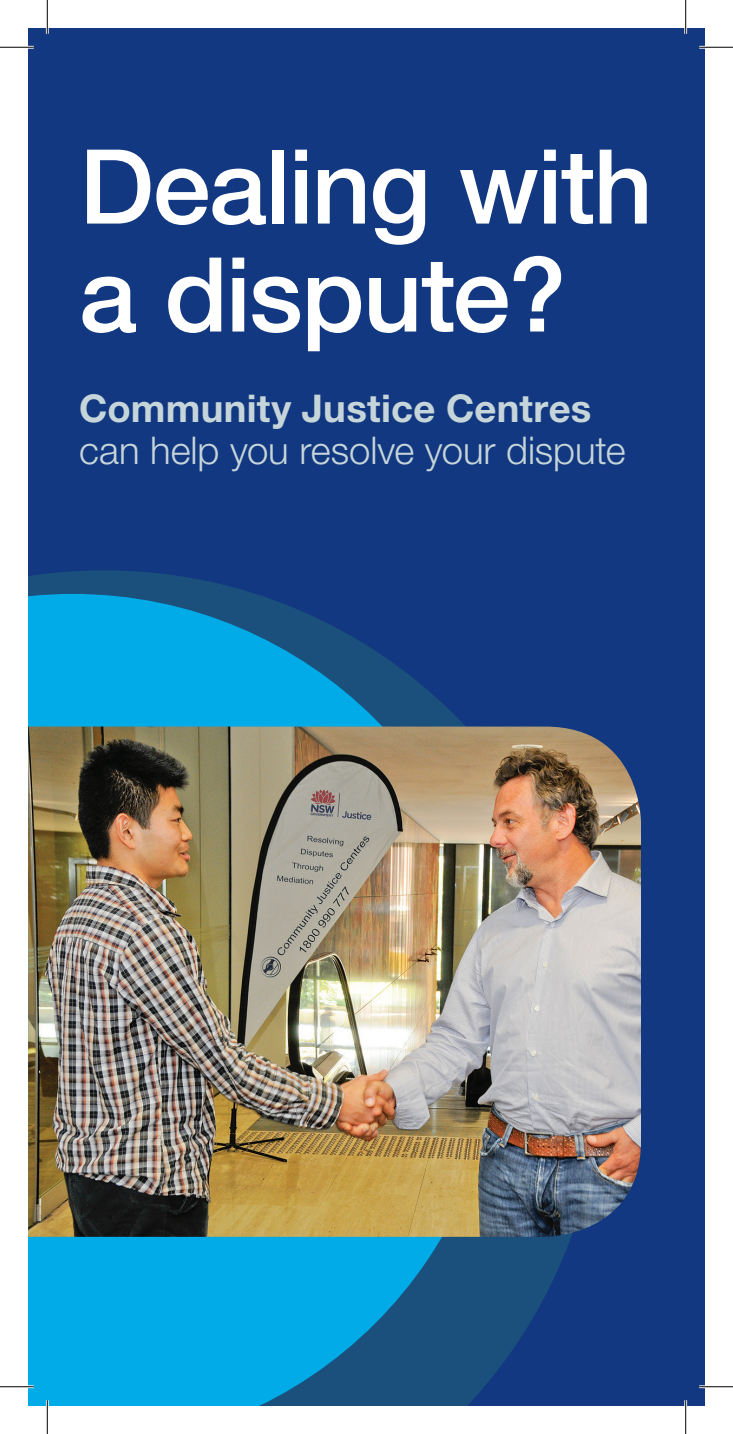
<style>
.page{position:relative;width:733px;height:1434px;background:#fff}
.page>*{position:absolute;margin:0;border:0;box-sizing:border-box;transform-origin:0 0}
.t1{font:500 103.5px/108px "Helvetica Neue";letter-spacing:-.015em;color:#fff}
.t2{font:300 38.25px "Helvetica Neue";letter-spacing:-.005em;color:#c6d5d9}
.t3{font:700 38.25px "Helvetica Neue";letter-spacing:.005em;color:#c6d5d9}
</style>
<div class="page">
<div style="left:28px;top:28px;width:676px;height:1378px;background:#113880"></div>
<svg style="left:28px;top:570px;width:543px;height:796px"></svg>
<svg style="left:28px;top:594px;width:472px;height:812px;background:#0887c1"></svg>
<img style="left:28px;top:727px;width:612px;height:510px">
<hr style="left:0;top:46px;width:34px;height:3px;background:#fff">
<hr style="left:699px;top:46px;width:33px;height:3px;background:#fff">
<hr style="left:0;top:1385px;width:34px;height:3px;background:#fff">
<hr style="left:699px;top:1385px;width:33px;height:3px;background:#fff">
<hr style="left:46px;top:0;width:3px;height:34px;background:#fff">
<hr style="left:46px;top:1400px;width:3px;height:34px;background:#fff">
<hr style="left:684px;top:0;width:2px;height:34px;background:#fff">
<hr style="left:684px;top:1400px;width:2px;height:34px;background:#fff">
<hr style="left:0;top:47px;width:34px;height:1px;background:#000">
<hr style="left:699px;top:47px;width:33px;height:1px;background:#000">
<hr style="left:0;top:1386px;width:34px;height:1px;background:#000">
<hr style="left:699px;top:1386px;width:33px;height:1px;background:#000">
<hr style="left:47px;top:0;width:1px;height:34px;background:#000">
<hr style="left:47px;top:1400px;width:1px;height:34px;background:#000">
<hr style="left:685px;top:0;width:1px;height:34px;background:#000">
<hr style="left:685px;top:1400px;width:1px;height:34px;background:#000">
<h1 class="t1" style="left:79px;top:132px;width:575px">Dealing with a dispute?</h1>
<p class="t3" style="left:79px;top:384px;width:513px">Community Justice Centres</p>
<p class="t2" style="left:79px;top:427px;width:547px">can help you resolve your dispute</p>
</div>
